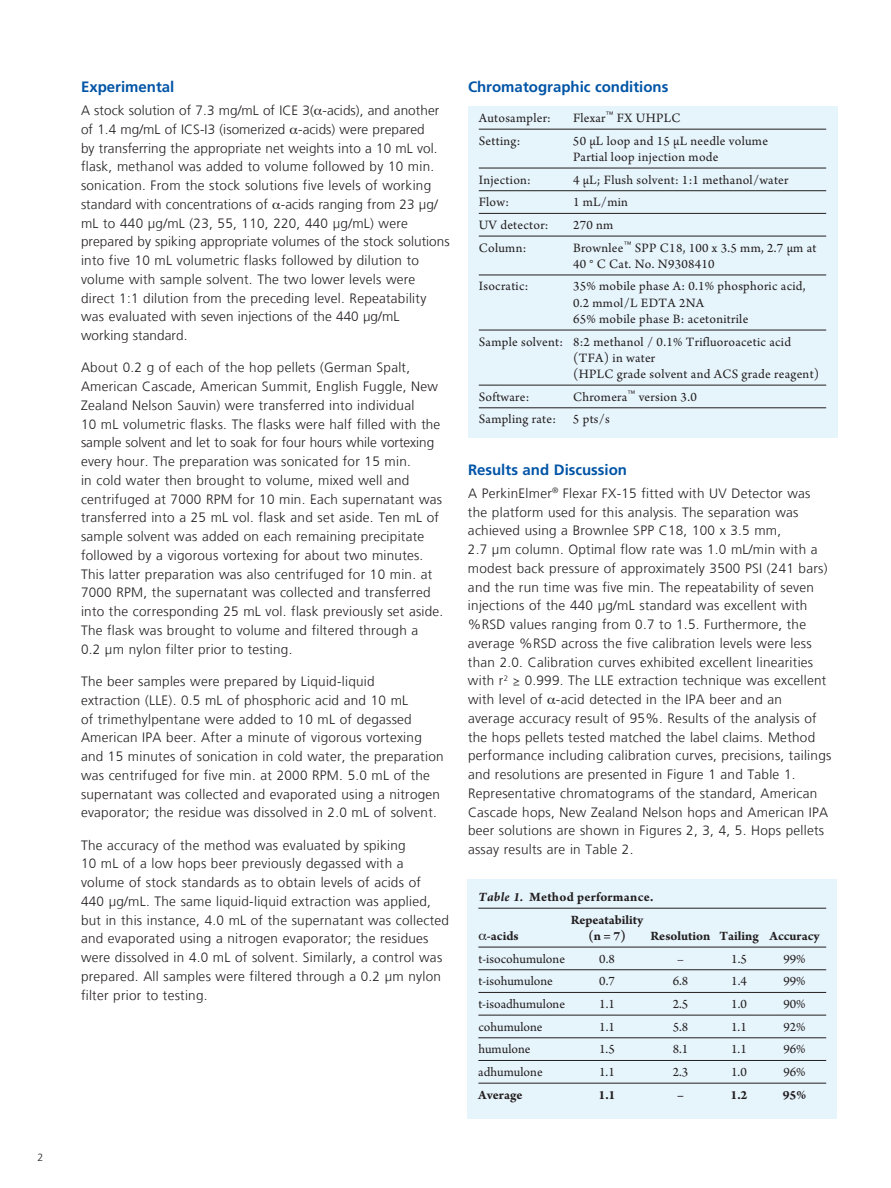
<style>
.page{position:relative;width:891px;height:1188px;background:#fff}
.page>*{position:absolute;margin:0;border:0;box-sizing:border-box;transform-origin:0 0}
.t1{font:700 15px "Frutiger LT Com";color:#0154a6}
.t2{font:300 13.5px/18.8px "Frutiger LT Com";letter-spacing:.02em;color:#231f20}
.t3{font:13.5px/16.2px "Arno Pro";letter-spacing:.02em;color:#231f20}
.t4{font:13.5px "Arno Pro";color:#231f20}
.t5{font:700 13.5px "Arno Pro";color:#231f20}
.t6{font:700 13.5px/22.6px "Arno Pro";letter-spacing:.02em;color:#231f20}
.t7{font:300 10.5px "Frutiger";color:#231f20}
.s1{font-family:"Arno Pro";font-weight:400}
.s2{font-style:italic}
</style>
<div class="page">
<div style="left:468px;top:106px;width:369px;height:332px;background:#e6f4fb"></div>
<hr style="left:479px;top:129px;width:347px;height:1px;background:#231f20">
<hr style="left:479px;top:168px;width:347px;height:1px;background:#231f20">
<hr style="left:479px;top:190px;width:347px;height:1px;background:#231f20">
<hr style="left:479px;top:213px;width:347px;height:1px;background:#231f20">
<hr style="left:479px;top:236px;width:347px;height:1px;background:#231f20">
<hr style="left:479px;top:275px;width:347px;height:1px;background:#231f20">
<hr style="left:479px;top:330px;width:347px;height:1px;background:#231f20">
<hr style="left:479px;top:385px;width:347px;height:1px;background:#231f20">
<hr style="left:479px;top:408px;width:347px;height:1px;background:#231f20">
<div style="left:468px;top:879px;width:369px;height:240px;background:#e6f4fb"></div>
<hr style="left:478px;top:908px;width:348px;height:1px;background:#231f20">
<hr style="left:478px;top:947px;width:348px;height:1px;background:#231f20">
<hr style="left:478px;top:970px;width:348px;height:1px;background:#231f20">
<hr style="left:478px;top:992px;width:348px;height:1px;background:#231f20">
<hr style="left:478px;top:1015px;width:348px;height:1px;background:#231f20">
<hr style="left:478px;top:1038px;width:348px;height:1px;background:#231f20">
<hr style="left:478px;top:1060px;width:348px;height:1px;background:#231f20">
<hr style="left:478px;top:1083px;width:348px;height:1px;background:#231f20">
<p class="t7" style="left:38px;top:1151px;width:7px">2</p>
<p class="t1" style="left:81px;top:78px;width:95px">Experimental</p>
<p class="t2" style="left:81px;top:101px;width:370px">A stock solution of 7.3 mg/mL of ICE 3( -acids), and another of 1.4 mg/mL of ICS-I3 (isomerized -acids) were prepared<br>by transferring the appropriate net weights into a 10 mL vol. flask, methanol was added to volume followed by 10 min. sonication. From the stock solutions five levels of working standard with concentrations of -acids ranging from 23 µg/ mL to 440 µg/mL (23, 55, 110, 220, 440 µg/mL) were prepared by spiking appropriate volumes of the stock solutions into five 10 mL volumetric flasks followed by dilution to volume with sample solvent. The two lower levels were direct 1:1 dilution from the preceding level. Repeatability was evaluated with seven injections of the 440 µg/mL working standard.</p>
<p class="t2" style="left:81px;top:359px;width:364px">About 0.2 g of each of the hop pellets (German Spalt, American Cascade, American Summit, English Fuggle, New Zealand Nelson Sauvin) were transferred into individual<br>10 mL volumetric flasks. The flasks were half filled with the sample solvent and let to soak for four hours while vortexing every hour. The preparation was sonicated for 15 min.<br>in cold water then brought to volume, mixed well and centrifuged at 7000 RPM for 10 min. Each supernatant was transferred into a 25 mL vol. flask and set aside. Ten mL of sample solvent was added on each remaining precipitate followed by a vigorous vortexing for about two minutes.<br>This latter preparation was also centrifuged for 10 min. at 7000 RPM, the supernatant was collected and transferred into the corresponding 25 mL vol. flask previously set aside.<br>The flask was brought to volume and filtered through a<br>0.2 µm nylon filter prior to testing.</p>
<p class="t2" style="left:81px;top:672px;width:364px">The beer samples were prepared by Liquid-liquid<br>extraction (LLE). 0.5 mL of phosphoric acid and 10 mL<br>of trimethylpentane were added to 10 mL of degassed American IPA beer. After a minute of vigorous vortexing and 15 minutes of sonication in cold water, the preparation was centrifuged for five min. at 2000 RPM. 5.0 mL of the supernatant was collected and evaporated using a nitrogen evaporator; the residue was dissolved in 2.0 mL of solvent.</p>
<p class="t2" style="left:81px;top:836px;width:370px">The accuracy of the method was evaluated by spiking<br>10 mL of a low hops beer previously degassed with a volume of stock standards as to obtain levels of acids of<br>440 µg/mL. The same liquid-liquid extraction was applied, but in this instance, 4.0 mL of the supernatant was collected and evaporated using a nitrogen evaporator; the residues were dissolved in 4.0 mL of solvent. Similarly, a control was prepared. All samples were filtered through a 0.2 µm nylon filter prior to testing.</p>
<p class="t1" style="left:468px;top:78px;width:202px">Chromatographic conditions</p>
<p class="t3" style="left:479px;top:111px;width:74px">Autosampler:</p>
<p class="t3" style="left:573px;top:111px;width:109px">Flexar<sup>™</sup> FX UHPLC</p>
<p class="t3" style="left:479px;top:133px;width:43px">Setting:</p>
<p class="t3" style="left:573px;top:133px;width:197px">50 µL loop and 15 µL needle volume<br>Partial loop injection mode</p>
<p class="t3" style="left:479px;top:172px;width:54px">Injection:</p>
<p class="t3" style="left:573px;top:172px;width:217px">4 µL; Flush solvent: 1:1 methanol/water</p>
<p class="t3" style="left:479px;top:195px;width:32px">Flow:</p>
<p class="t3" style="left:573px;top:195px;width:56px">1 mL/min</p>
<p class="t3" style="left:479px;top:217px;width:71px">UV detector:</p>
<p class="t3" style="left:573px;top:217px;width:42px">270 nm</p>
<p class="t3" style="left:479px;top:240px;width:49px">Column:</p>
<p class="t3" style="left:573px;top:240px;width:245px">Brownlee<sup>™</sup> SPP C18, 100 x 3.5 mm, 2.7 µm at<br>40 ° C Cat. No. N9308410</p>
<p class="t3" style="left:479px;top:279px;width:51px">Isocratic:</p>
<p class="t3" style="left:573px;top:279px;width:234px">35% mobile phase A: 0.1% phosphoric acid,<br>0.2 mmol/L EDTA 2NA<br>65% mobile phase B: acetonitrile</p>
<p class="t3" style="left:573px;top:334px;width:248px;text-indent:-94px">Sample solvent: 8:2 methanol / 0.1% Trifluoroacetic acid (TFA) in water<br>(HPLC grade solvent and ACS grade reagent)</p>
<p class="t3" style="left:479px;top:389px;width:52px">Software:</p>
<p class="t3" style="left:573px;top:389px;width:125px">Chromera<sup>™</sup> version 3.0</p>
<p class="t3" style="left:479px;top:412px;width:79px">Sampling rate:</p>
<p class="t3" style="left:573px;top:412px;width:38px">5 pts/s</p>
<p class="t1" style="left:468px;top:461px;width:161px">Results and Discussion</p>
<p class="t2" style="left:468px;top:484px;width:365px">A PerkinElmer<sup>®</sup> Flexar FX-15 fitted with UV Detector was the platform used for this analysis. The separation was achieved using a Brownlee SPP C18, 100 x 3.5 mm,<br>2.7 µm column. Optimal flow rate was 1.0 mL/min with a modest back pressure of approximately 3500 PSI (241 bars) and the run time was five min. The repeatability of seven injections of the 440 µg/mL standard was excellent with %RSD values ranging from 0.7 to 1.5. Furthermore, the average %RSD across the five calibration levels were less than 2.0. Calibration curves exhibited excellent linearities with r<sup>2</sup> <span class="s1">≥</span> 0.999. The LLE extraction technique was excellent with level of -acid detected in the IPA beer and an average accuracy result of 95%. Results of the analysis of the hops pellets tested matched the label claims. Method performance including calibration curves, precisions, tailings and resolutions are presented in Figure 1 and Table 1.<br>Representative chromatograms of the standard, American Cascade hops, New Zealand Nelson hops and American IPA beer solutions are shown in Figures 2, 3, 4, 5. Hops pellets assay results are in Table 2.</p>
<p class="t6" style="left:571px;top:886px;width:84px;text-indent:-92px"><span class="s2">Table 1.</span> Method performance.<br>Repeatability</p>
<p class="t5" style="left:487px;top:928px;width:33px">-acids</p>
<p class="t5" style="left:588px;top:928px;width:39px">(n = 7)</p>
<p class="t5" style="left:651px;top:928px;width:170px">Resolution Tailing Accuracy</p>
<p class="t4" style="left:478px;top:951px;width:88px">t-isocohumulone</p>
<p class="t3" style="left:599px;top:951px;width:17px">0.8</p>
<p class="t3" style="left:677px;top:951px;width:8px">–</p>
<p class="t3" style="left:731px;top:951px;width:17px">1.5</p>
<p class="t3" style="left:783px;top:951px;width:24px">99%</p>
<p class="t4" style="left:478px;top:973px;width:76px">t-isohumulone</p>
<p class="t3" style="left:599px;top:974px;width:17px">0.7</p>
<p class="t3" style="left:673px;top:974px;width:17px">6.8</p>
<p class="t3" style="left:731px;top:974px;width:17px">1.4</p>
<p class="t3" style="left:783px;top:974px;width:24px">99%</p>
<p class="t4" style="left:478px;top:996px;width:88px">t-isoadhumulone</p>
<p class="t3" style="left:599px;top:996px;width:17px">1.1</p>
<p class="t3" style="left:673px;top:996px;width:17px">2.5</p>
<p class="t3" style="left:731px;top:996px;width:17px">1.0</p>
<p class="t3" style="left:783px;top:996px;width:24px">90%</p>
<p class="t4" style="left:478px;top:1019px;width:66px">cohumulone</p>
<p class="t3" style="left:599px;top:1019px;width:17px">1.1</p>
<p class="t3" style="left:673px;top:1019px;width:17px">5.8</p>
<p class="t3" style="left:731px;top:1019px;width:17px">1.1</p>
<p class="t3" style="left:783px;top:1019px;width:24px">92%</p>
<p class="t4" style="left:478px;top:1042px;width:54px">humulone</p>
<p class="t3" style="left:599px;top:1042px;width:17px">1.5</p>
<p class="t3" style="left:673px;top:1042px;width:17px">8.1</p>
<p class="t3" style="left:731px;top:1042px;width:17px">1.1</p>
<p class="t3" style="left:783px;top:1042px;width:24px">96%</p>
<p class="t4" style="left:478px;top:1064px;width:66px">adhumulone</p>
<p class="t3" style="left:599px;top:1065px;width:17px">1.1</p>
<p class="t3" style="left:673px;top:1065px;width:17px">2.3</p>
<p class="t3" style="left:731px;top:1065px;width:17px">1.0</p>
<p class="t3" style="left:783px;top:1065px;width:24px">96%</p>
<p class="t5" style="left:478px;top:1087px;width:46px">Average</p>
<p class="t5" style="left:599px;top:1087px;width:19px">1.1</p>
<p class="t5" style="left:677px;top:1087px;width:8px">–</p>
<p class="t5" style="left:730px;top:1087px;width:19px">1.2</p>
<p class="t5" style="left:783px;top:1087px;width:25px">95%</p>
</div>
